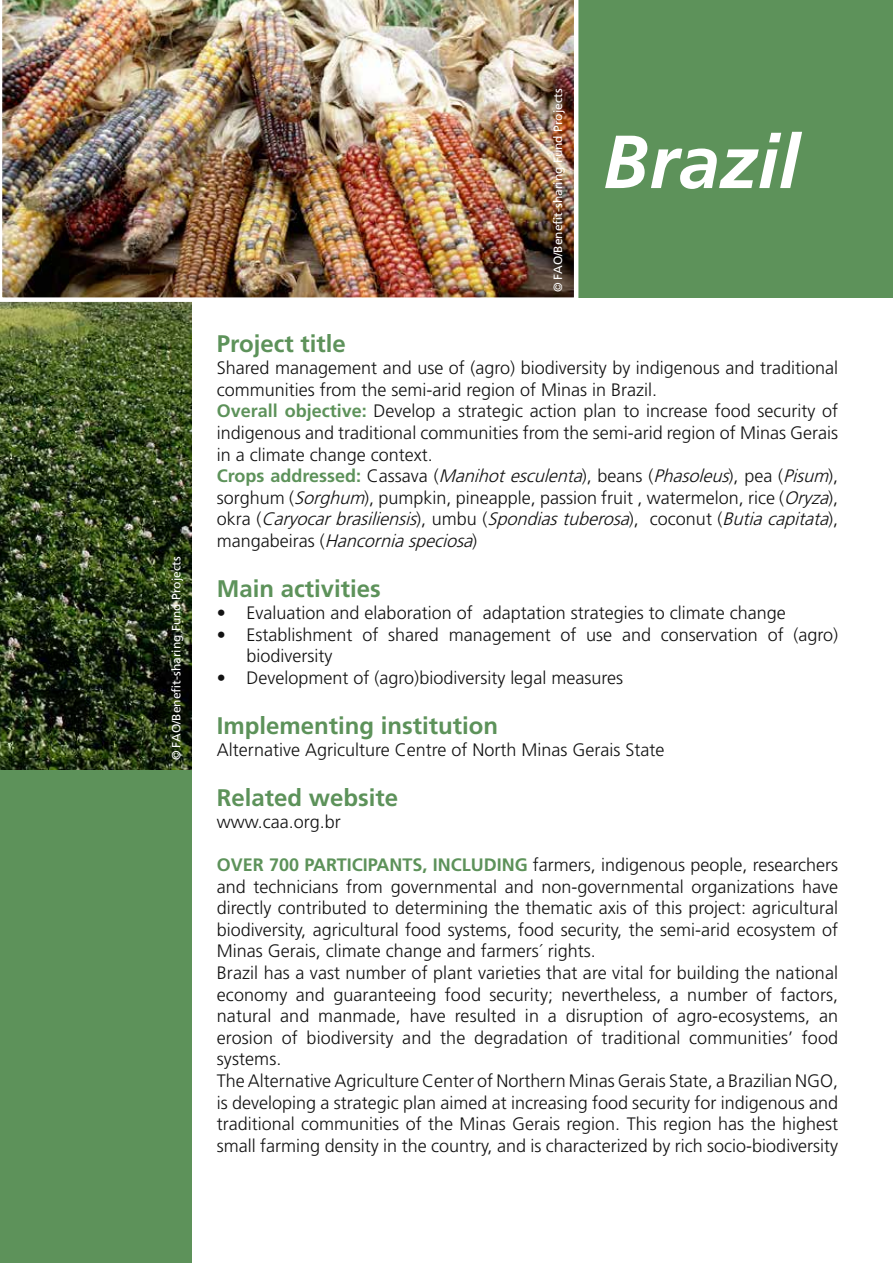
<style>
.page{position:relative;width:893px;height:1263px;background:#fff}
.page>*{position:absolute;margin:0;border:0;box-sizing:border-box;transform-origin:0 0}
.t1{font:italic 700 75px "Frutiger";color:#fff}
.t2{font:700 24px "Frutiger";color:#5d925a}
.t3{font:300 18px/21.6px "Frutiger";color:#121212}
.t4{font:12px "Frutiger";color:#fff}
.s1{font-weight:700;color:#5d925a}
.s2{font-style:italic}
</style>
<div class="page">
<div style="left:0;top:763px;width:191px;height:500px;background:#5d925a"></div>
<div style="left:0;top:0;width:893px;height:298px;background:#5d925a"></div>
<img style="left:0;top:302px;width:191px;height:467px">
<img style="left:0;top:0;width:578px;height:302px">
<p class="t4" style="left:169px;top:760px;width:205px;rotate:-90deg">© FAO/Benefit-sharing Fund Projects</p>
<p class="t4" style="left:551px;top:292px;width:205px;rotate:-90deg">© FAO/Benefit-sharing Fund Projects</p>
<h1 class="t1" style="left:603px;top:118px;width:197px">Brazil</h1>
<h2 class="t2" style="left:217px;top:330px;width:130px">Project title</h2>
<p class="t3" style="left:217px;top:357px;width:623px">Shared management and use of (agro) biodiversity by indigenous and traditional communities from the semi-arid region of Minas in Brazil.<br><span class="s1">Overall objective:</span> Develop a strategic action plan to increase food security of indigenous and traditional communities from the semi-arid region of Minas Gerais in a climate change context.<br><span class="s1">Crops addressed:</span> Cassava (<span class="s2">Manihotesculenta</span>), beans (<span class="s2">Phasoleus</span>), pea (<span class="s2">Pisum</span>), sorghum (<span class="s2">Sorghum</span>), pumpkin, pineapple, passion fruit , watermelon, rice (<span class="s2">Oryza</span>), o k r a ( <span class="s2">Caryocarbrasiliensis</span>) , u m b u ( <span class="s2">Spondiastuberosa</span>) , c o c o n u t ( <span class="s2">Butiacapitata</span>) , m a n g a b e i r a s ( <span class="s2">Hancorniaspeciosa</span>)</p>
<h2 class="t2" style="left:217px;top:575px;width:166px">Main activities</h2>
<p class="t3" style="left:217px;top:602px;width:570px">• Evaluation and elaboration of adaptation strategies to climate change</p>
<p class="t3" style="left:247px;top:623px;width:593px;text-indent:-30px">• Establishment of shared management of use and conservation of (agro) biodiversity</p>
<p class="t3" style="left:217px;top:667px;width:408px">• Development of (agro)biodiversity legal measures</p>
<h2 class="t2" style="left:217px;top:712px;width:283px">Implementing institution</h2>
<p class="t3" style="left:217px;top:739px;width:449px">Alternative Agriculture Centre of North Minas Gerais State</p>
<h2 class="t2" style="left:217px;top:784px;width:183px">Related website</h2>
<p class="t3" style="left:217px;top:811px;width:126px">www.caa.org.br</p>
<p class="t3" style="left:217px;top:854px;width:623px"><span class="s1">OVER 700 PARTICIPANTS, INCLUDING</span> farmers, indigenous people, researchers and technicians from governmental and non-governmental organizations have directly contributed to determining the thematic axis of this project: agricultural biodiversity, agricultural food systems, food security, the semi-arid ecosystem of Minas Gerais, climate change and farmers´ rights.<br>Brazil has a vast number of plant varieties that are vital for building the national economy and guaranteeing food security; nevertheless, a number of factors, natural and manmade, have resulted in a disruption of agro-ecosystems, an erosion of biodiversity and the degradation of traditional communities’ food systems.<br>The Alternative Agriculture Center of Northern Minas Gerais State, a Brazilian NGO, is developing a strategic plan aimed at increasing food security for indigenous and traditional communities of the Minas Gerais region. This region has the highest small farming density in the country, and is characterized by rich socio-biodiversity</p>
</div>
